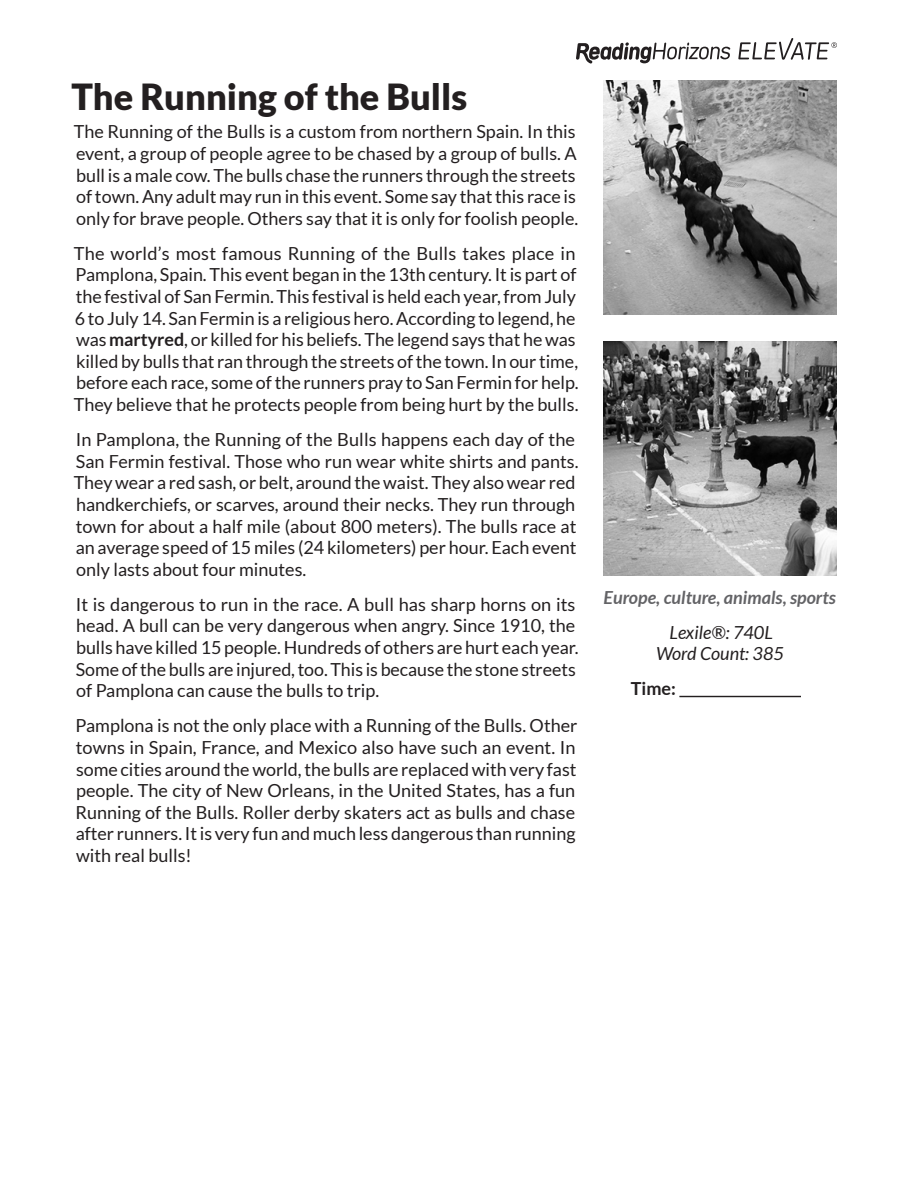
<style>
.page{position:relative;width:918px;height:1188px;background:#fff}
.page>*{position:absolute;margin:0;border:0;box-sizing:border-box;transform-origin:0 0}
.t1{font:900 36px "Lato";color:#231f20}
.t2{font:18px/21.6px "Lato";color:#231f20}
.t3{font:italic 700 18px/35.1px "Lato";color:#636366;text-align:center}
.t4{font:italic 18px/35.1px "Lato";color:#231f20}
.s1{font-weight:700}
.s2{font-weight:400;color:#231f20}
.s3{font-weight:700;font-style:normal}
</style>
<div class="page">
<svg style="left:738px;top:38px;width:99px;height:22px"></svg>
<svg style="left:576px;top:42px;width:154px;height:22px"></svg>
<hr style="left:679px;top:696px;width:122px;height:1px;background:#231f20">
<img style="left:603px;top:81px;width:234px;height:234px">
<img style="left:603px;top:342px;width:234px;height:234px">
<p class="t1" style="left:71px;top:76px;width:397px">The Running of the Bulls</p>
<p class="t2" style="left:74px;top:121px;width:506px">The Running of the Bulls is a custom from northern Spain. In this event, a group of people agree to be chased by a group of bulls. A bull is a male cow. The bulls chase the runners through the streets of town. Any adult may run in this event. Some say that this race is only for brave people. Others say that it is only for foolish people.</p>
<p class="t2" style="left:74px;top:242px;width:507px">The world’s most famous Running of the Bulls takes place in Pamplona, Spain. This event began in the 13th century. It is part of the festival of San Fermin. This festival is held each year, from July 6 to July 14. San Fermin is a religious hero. According to legend, he was <span class="s1">martyred</span>, or killed for his beliefs. The legend says that he was killed by bulls that ran through the streets of the town. In our time, before each race, some of the runners pray to San Fermin for help.<br>They believe that he protects people from being hurt by the bulls.</p>
<p class="t2" style="left:74px;top:429px;width:506px">In Pamplona, the Running of the Bulls happens each day of the San Fermin festival. Those who run wear white shirts and pants.<br>They wear a red sash, or belt, around the waist. They also wear red handkerchiefs, or scarves, around their necks. They run through town for about a half mile (about 800 meters). The bulls race at an average speed of 15 miles (24 kilometers) per hour. Each event only lasts about four minutes.</p>
<p class="t2" style="left:76px;top:593px;width:504px">It is dangerous to run in the race. A bull has sharp horns on its head. A bull can be very dangerous when angry. Since 1910, the bulls have killed 15 people. Hundreds of others are hurt each year.<br>Some of the bulls are injured, too. This is because the stone streets of Pamplona can cause the bulls to trip.</p>
<p class="t2" style="left:76px;top:715px;width:503px">Pamplona is not the only place with a Running of the Bulls. Other towns in Spain, France, and Mexico also have such an event. In some cities around the world, the bulls are replaced with very fast people. The city of New Orleans, in the United States, has a fun Running of the Bulls. Roller derby skaters act as bulls and chase after runners. It is very fun and much less dangerous than running with real bulls!</p>
<p class="t3" style="left:604px;top:580px;width:234px">Europe, culture, animals, sports<br><span class="s2">Lexile®: 740L</span></p>
<p class="t4" style="left:631px;top:637px;width:155px;text-indent:25px">Word Count: 385<br><span class="s3">Time:</span></p>
</div>
